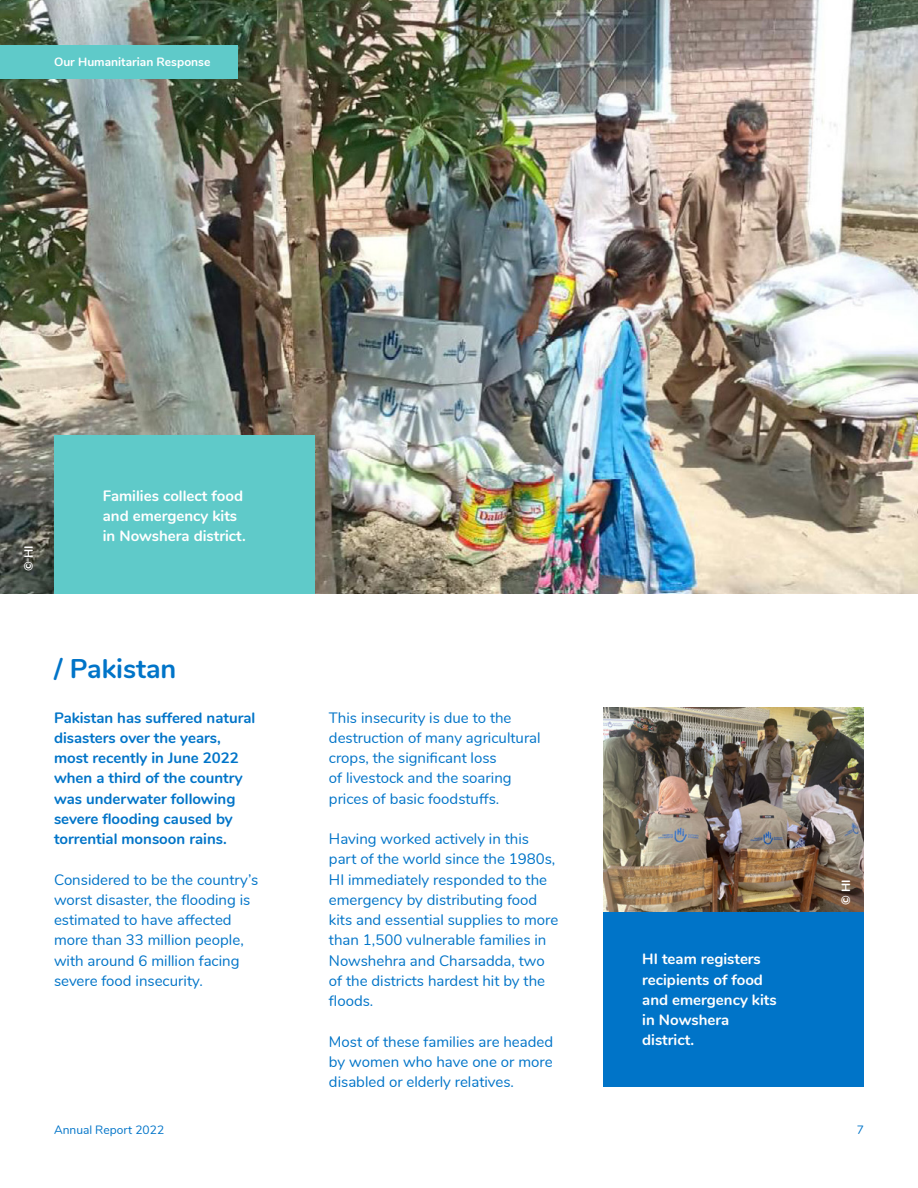
<style>
.page{position:relative;width:918px;height:1188px;background:#fff}
.page>*{position:absolute;margin:0;border:0;box-sizing:border-box;transform-origin:0 0}
.t1{font:700 27px "Nunito";color:#0074c8}
.t2{font:15px/20.2px "Nunito";color:#0074c8}
.t3{font:700 15px/20.2px "Nunito";color:#0074c8}
.t4{font:700 15px/20.2px "Nunito";color:#fff}
.t5{font:700 12px "Nunito";color:#fff}
.t6{font:12px "Nunito";color:#0074c8}
</style>
<div class="page">
<div style="left:604px;top:896px;width:260px;height:190px;background:#0074c8"></div>
<img style="left:604px;top:707px;width:260px;height:204px">
<img style="left:0;top:0;width:918px;height:594px">
<div style="left:54px;top:435px;width:260px;height:159px;background:#5fcac9"></div>
<div style="left:0;top:45px;width:237px;height:34px;background:#5fcac9"></div>
<p class="t5" style="left:54px;top:53px;width:158px">Our Humanitarian Response</p>
<p class="t5" style="left:20px;top:571px;width:27px;rotate:-90deg">© HI</p>
<p class="t4" style="left:103px;top:484px;width:145px">Families collect food and emergency kits in Nowshera district.</p>
<h1 class="t1" style="left:54px;top:649px;width:124px">/ Pakistan</h1>
<p class="t3" style="left:54px;top:706px;width:203px">Pakistan has suffered natural disasters over the years, most recently in June 2022 when a third of the country was underwater following severe flooding caused by torrential monsoon rains.</p>
<p class="t2" style="left:54px;top:868px;width:206px">Considered to be the country’s worst disaster, the flooding is estimated to have affected more than 33 million people, with around 6 million facing severe food insecurity.</p>
<p class="t2" style="left:329px;top:706px;width:213px">This insecurity is due to the destruction of many agricultural crops, the significant loss<br>of livestock and the soaring prices of basic foodstuffs.</p>
<p class="t2" style="left:329px;top:828px;width:231px">Having worked actively in this part of the world since the 1980s,<br>HI immediately responded to the emergency by distributing food kits and essential supplies to more than 1,500 vulnerable families in<br>Nowshehra and Charsadda, two of the districts hardest hit by the floods.</p>
<p class="t2" style="left:329px;top:1030px;width:226px;text-align:justify">Most of these families are headed by women who have one or more disabled or elderly relatives.</p>
<p class="t4" style="left:642px;top:948px;width:136px">HI team registers recipients of food and emergency kits in Nowshera district.</p>
<p class="t5" style="left:837px;top:905px;width:27px;rotate:-90deg">© HI</p>
<p class="t6" style="left:54px;top:1121px;width:112px">Annual Report 2022</p>
<p class="t6" style="left:857px;top:1121px;width:9px">7</p>
</div>
